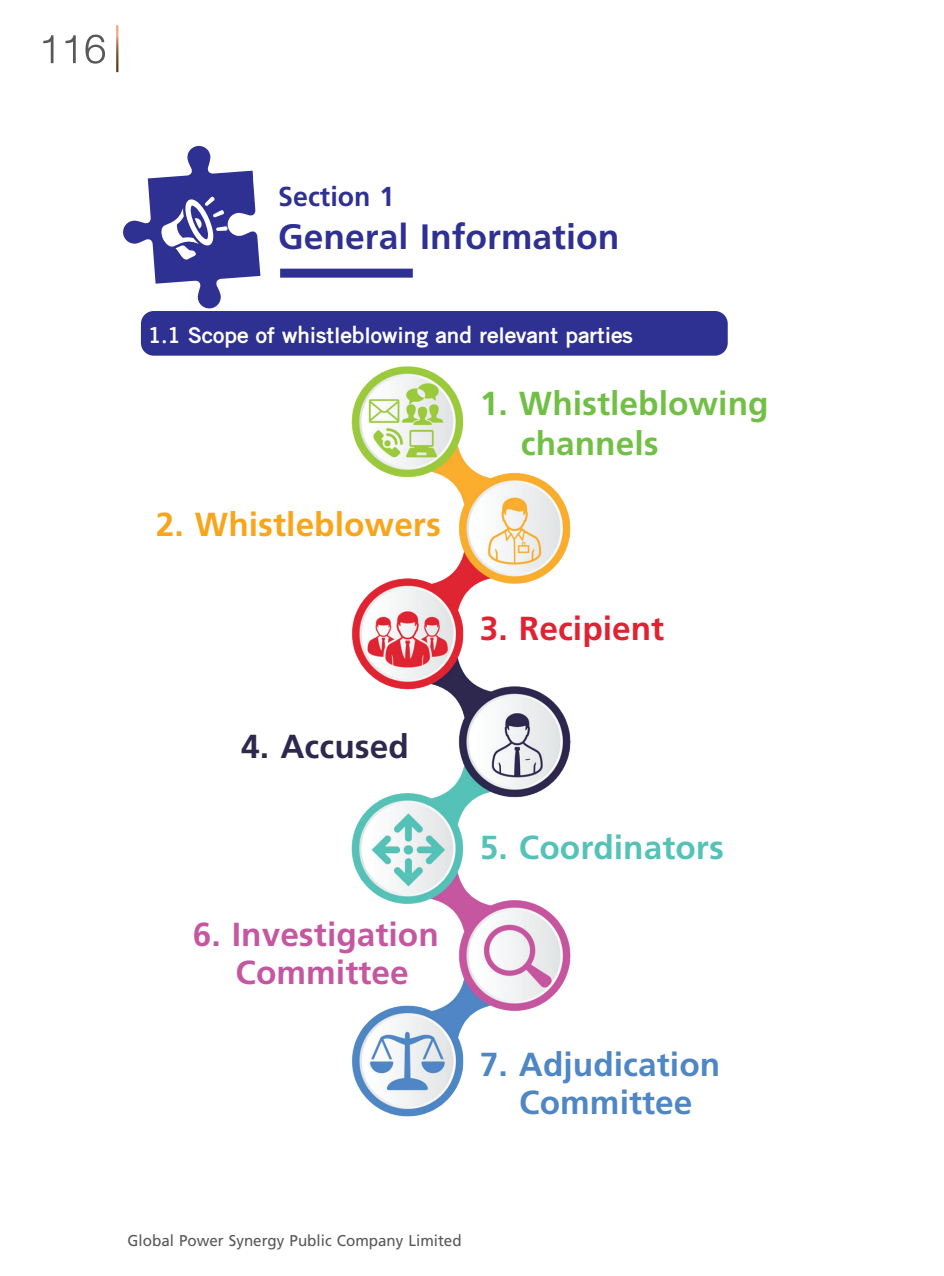
<style>
.page{position:relative;width:944px;height:1276px;background:#fff}
.page>*{position:absolute;margin:0;border:0;box-sizing:border-box;transform-origin:0 0}
.t1{font:58.5px "DB Helvethaica X 45 Li";color:#57585a}
.t2{font:700 40.5px "Sukhumvit";color:#2e3092}
.t3{font:700 38.25px "DB Manothai X";color:#fff}
.t4{font:700 38.25px/40.5px "Sukhumvit";color:#71bf44}
.t5{font:700 38.25px/38.2px "Sukhumvit";color:#c557a1;text-align:center}
.t6{font:700 38.25px/38.2px "Sukhumvit";color:#4e86c6;text-align:center}
.t7{font:700 38.25px "Sukhumvit";color:#f9a51b}
.t8{font:700 38.25px "Sukhumvit";color:#55c2b7}
.t9{font:700 38.25px "Sukhumvit";color:#e02332}
.t10{font:700 38.25px "Sukhumvit";color:#2e284e}
.t11{font:700 31.5px "Sukhumvit";color:#2e3092}
.t12{font:18px "Sukhumvit";color:#57585a}
</style>
<div class="page">
<img style="left:351px;top:366px;width:220px;height:751px">
<div style="left:280px;top:269px;width:133px;height:9px;background:#2e3092"></div>
<svg style="left:123px;top:146px;width:137px;height:163px"></svg>
<div style="left:141px;top:311px;width:587px;height:45px;background:#2e3092;border-radius:13px"></div>
<h1 class="t1" style="left:40px;top:18px;width:68px">116</h1>
<p class="t11" style="left:278px;top:176px;width:118px">Section 1</p>
<p class="t2" style="left:278px;top:211px;width:343px">General Information</p>
<p class="t3" style="left:148px;top:314px;width:486px">1.1 Scope of whistleblowing and relevant parties</p>
<p class="t7" style="left:156px;top:500px;width:287px">2. Whistleblowers</p>
<p class="t10" style="left:241px;top:721px;width:169px">4. Accused</p>
<p class="t5" style="left:193px;top:918px;width:248px">6. Investigation<br>Committee</p>
<p class="t4" style="left:521px;top:386px;width:249px;text-indent:-41px">1. Whistleblowing channels</p>
<p class="t9" style="left:480px;top:604px;width:186px">3. Recipient</p>
<p class="t8" style="left:480px;top:823px;width:246px">5. Coordinators</p>
<p class="t6" style="left:480px;top:1048px;width:242px">7. Adjudication<br>Committee</p>
<p class="t12" style="left:128px;top:1229px;width:336px">Global Power Synergy Public Company Limited</p>
</div>
